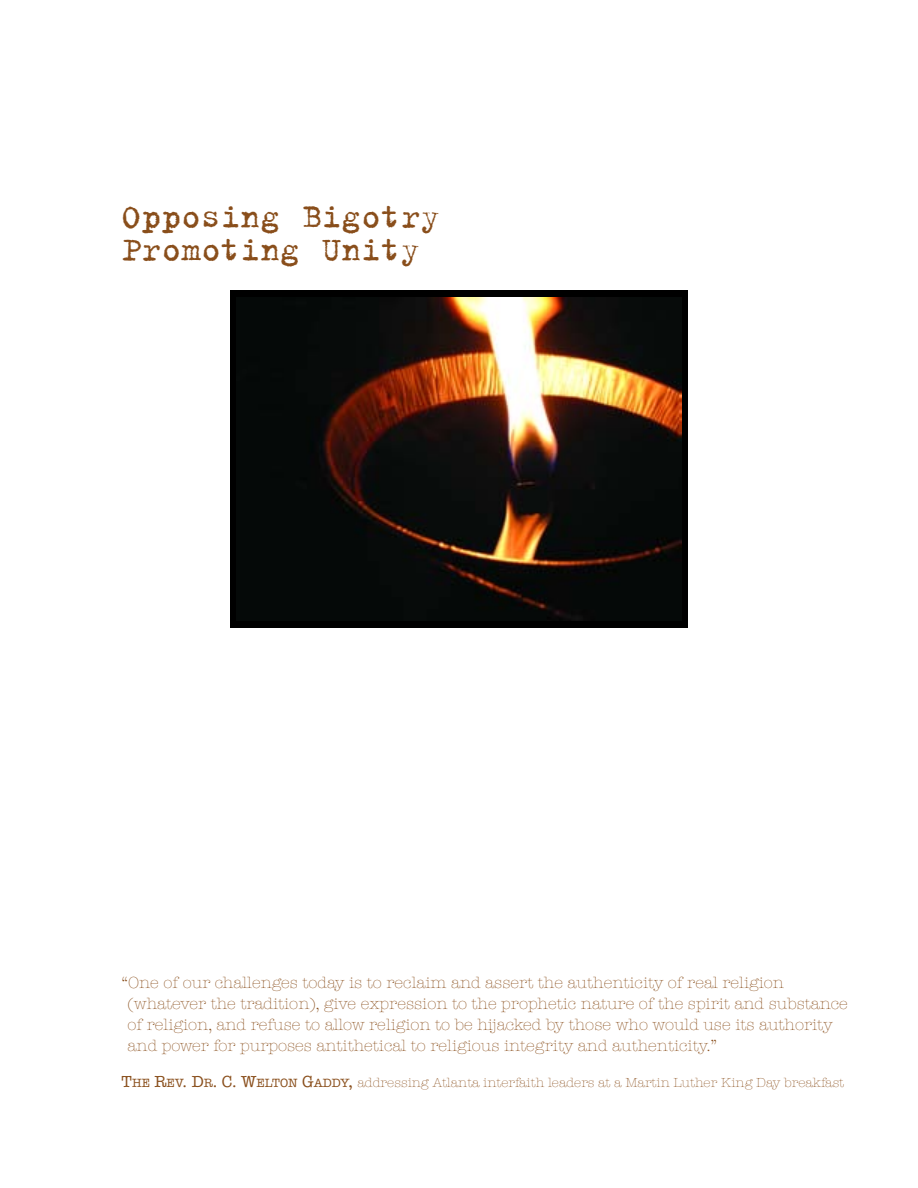
<style>
.page{position:relative;width:918px;height:1188px;background:#fff}
.page>*{position:absolute;margin:0;border:0;box-sizing:border-box;transform-origin:0 0}
.t1{font:36px/33px "Trixie";color:#894e1b}
.t2{font:300 16.5px/21px "Am Typewriter EF";color:#894e1b}
.t3{font:300 13.5px "Am Typewriter EF";color:#894e1b}
.s1{font-weight:500;font-size:16.5px}
.s2{font-weight:500;font-size:12.3px}
</style>
<div class="page">
<div style="left:230px;top:290px;width:458px;height:338px;background:#000"></div>
<img style="left:237px;top:297px;width:444px;height:324px">
<h1 class="t1" style="left:122px;top:198px;width:320px">Opposing Bigotry<br>Promoting Unity</h1>
<p class="t2" style="left:128px;top:974px;width:722px;text-indent:-6px">“One of our challenges today is to reclaim and assert the authenticity of real religion (whatever the tradition), give expression to the prophetic nature of the spirit and substance of religion, and refuse to allow religion to be hijacked by those who would use its authority and power for purposes antithetical to religious integrity and authenticity.”</p>
<p class="t3" style="left:122px;top:1078px;width:724px"><span class="s1">T</span><span class="s2">HE</span> <span class="s1">R</span><span class="s2">EV</span><span class="s1">. D</span><span class="s2">R</span><span class="s1">. C. W</span><span class="s2">ELTON</span> <span class="s1">G</span><span class="s2">ADDY</span><span class="s1">,</span> addressing Atlanta interfaith leaders at a Martin Luther King Day breakfast</p>
</div>
